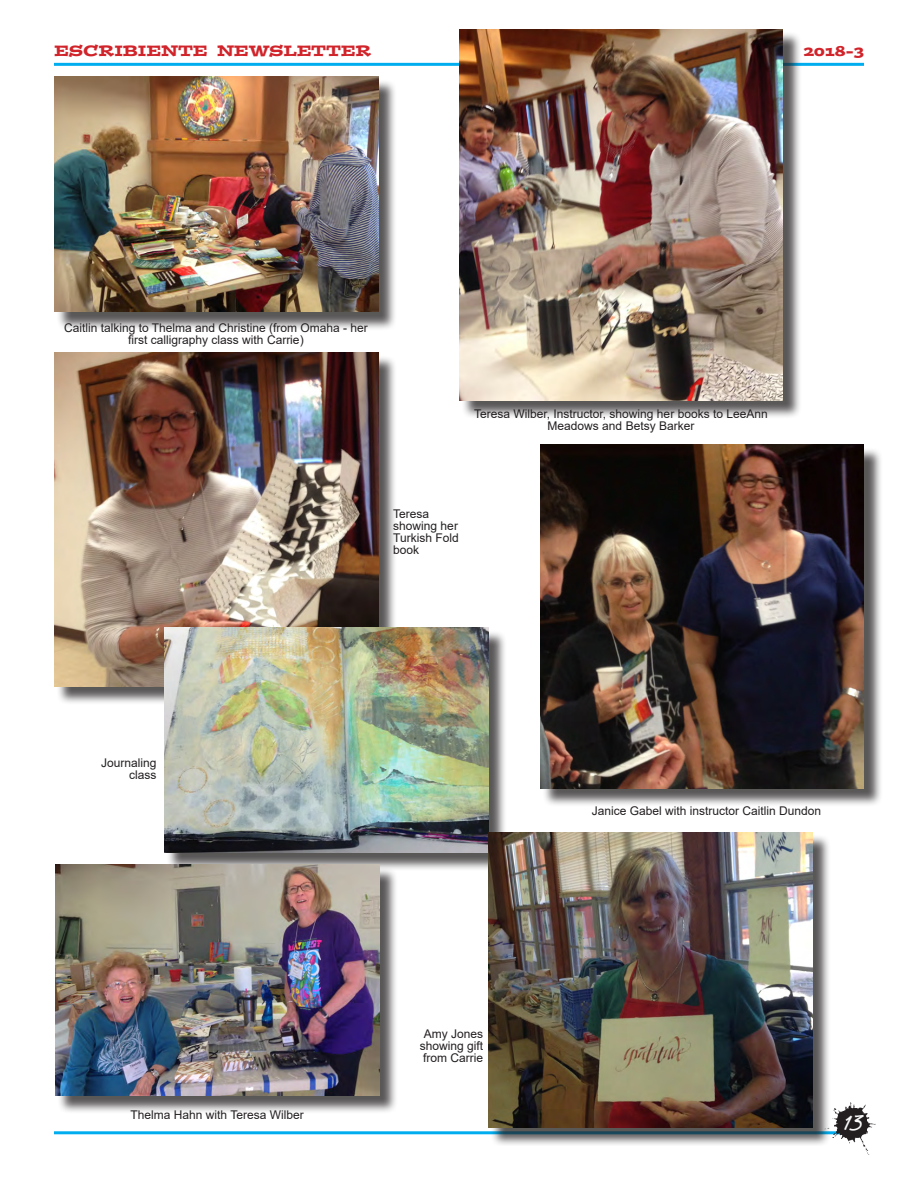
<style>
.page{position:relative;width:918px;height:1188px;background:#fff}
.page>*{position:absolute;margin:0;border:0;box-sizing:border-box;transform-origin:0 0}
.t1{font:700 21px "Succotash Hmk";color:#fafafa}
.t2{font:15px "Postino Std";color:#d1232a}
.t3{font:12px/12px "Arial";color:#231f20;text-align:center}
</style>
<div class="page">
<hr style="left:54px;top:63px;width:810px;height:3px;background:#00aeef">
<hr style="left:54px;top:1131px;width:810px;height:3px;background:#00aeef">
<img style="left:831px;top:1102px;width:45px;height:53px">
<div style="left:56px;top:79px;width:340px;height:251px;background:#231f20;opacity:.75"></div>
<img style="left:54px;top:76px;width:324px;height:236px">
<div style="left:461px;top:32px;width:340px;height:387px;background:#231f20;opacity:.75"></div>
<img style="left:459px;top:29px;width:324px;height:371px">
<div style="left:56px;top:355px;width:340px;height:350px;background:#231f20;opacity:.75"></div>
<img style="left:54px;top:353px;width:324px;height:334px">
<div style="left:166px;top:630px;width:341px;height:241px;background:#231f20;opacity:.75"></div>
<img style="left:164px;top:628px;width:324px;height:225px">
<div style="left:542px;top:447px;width:340px;height:360px;background:#231f20;opacity:.75"></div>
<img style="left:540px;top:445px;width:324px;height:343px">
<div style="left:57px;top:867px;width:341px;height:247px;background:#231f20;opacity:.75"></div>
<img style="left:55px;top:865px;width:324px;height:230px">
<div style="left:490px;top:835px;width:341px;height:311px;background:#231f20;opacity:.75"></div>
<img style="left:488px;top:832px;width:324px;height:296px">
<p class="t2" style="left:54px;top:41px;width:319px">ESCRIBIENTE NEWSLETTER</p>
<p class="t2" style="left:804px;top:41px;width:62px">2018-3</p>
<p class="t3" style="left:64px;top:322px;width:305px">Caitlin talking to Thelma and Christine (from Omaha - her first calligraphy class with Carrie)</p>
<p class="t3" style="left:474px;top:408px;width:295px">Teresa Wilber, Instructor, showing her books to LeeAnn<br>Meadows and Betsy Barker</p>
<p class="t3" style="left:393px;top:507px;width:67px;text-align:left">Teresa showing her<br>Turkish Fold book</p>
<p class="t3" style="left:101px;top:756px;width:57px;text-align:right">Journaling class</p>
<p class="t3" style="left:592px;top:804px;width:231px">Janice Gabel with instructor Caitlin Dundon</p>
<p class="t3" style="left:131px;top:1109px;width:175px">Thelma Hahn with Teresa Wilber</p>
<p class="t3" style="left:420px;top:1028px;width:65px">Amy Jones showing gift from Carrie</p>
<p class="t1" style="left:844px;top:1111px;width:20px">13</p>
</div>
